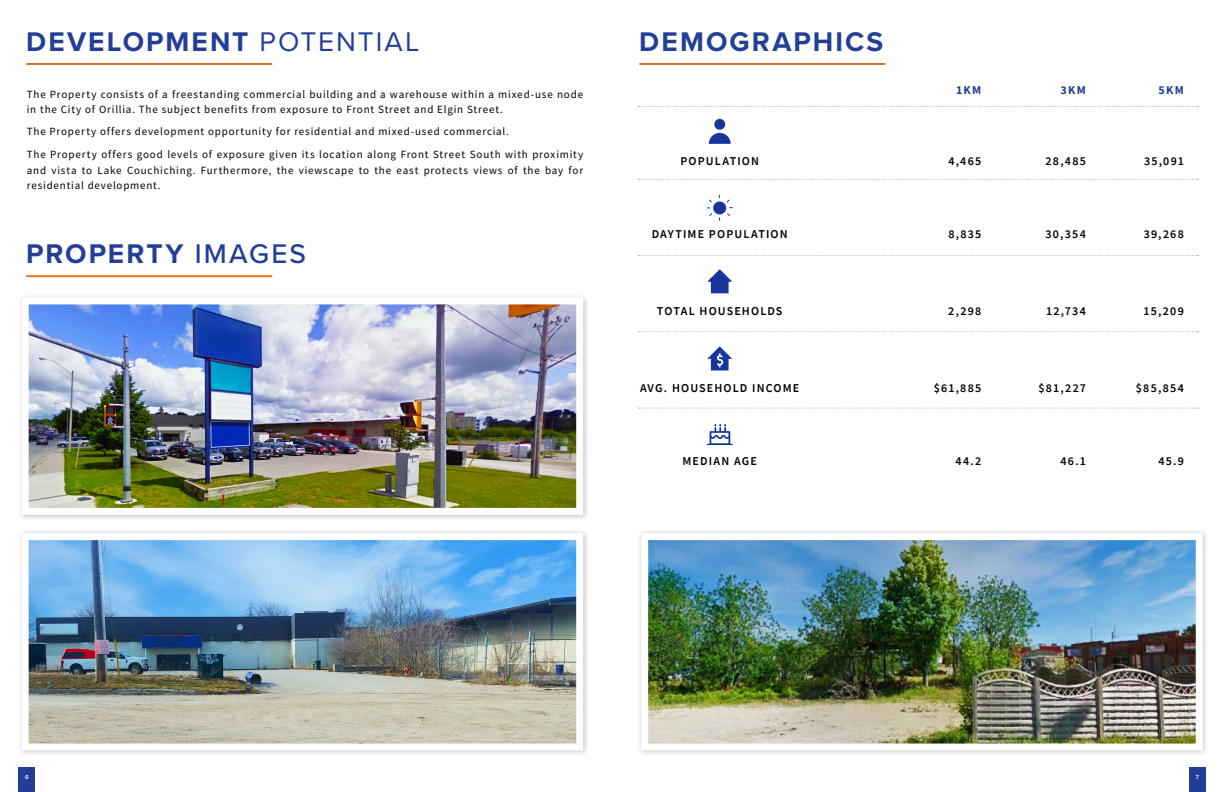
<style>
.page{position:relative;width:1224px;height:792px;background:#fff}
.page>*{position:absolute;margin:0;border:0;box-sizing:border-box;transform-origin:0 0}
.t1{font:700 28px "Proxima Nova";letter-spacing:.075em;color:#233e99}
.t2{font:700 28px "Proxima Nova";letter-spacing:.075em;color:#214196}
.t3{font:600 12px "Source Sans Pro";letter-spacing:.095em;color:#000}
.t4{font:700 12px "Source Sans Pro";letter-spacing:.105em;color:#233e99}
.t5{font:11px/15px "Source Sans Pro";letter-spacing:.075em;color:#000}
.t6{font:500 6px "Roc Grotesk";color:#fff}
.s1{font-weight:400}
.s2{font-weight:500}
</style>
<div class="page">
<div style="left:1189px;top:767px;width:17px;height:25px;background:#233e99"></div>
<div style="left:19px;top:767px;width:16px;height:25px;background:#233e99"></div>
<hr style="left:26px;top:275px;width:246px;height:2px;background:#e66e25">
<hr style="left:639px;top:63px;width:246px;height:2px;background:#e66e25">
<div style="left:17px;top:293px;width:573px;height:228px;background:#000;opacity:.23"></div>
<img style="left:30px;top:305px;width:545px;height:202px">
<div style="left:22px;top:297px;width:561px;height:218px;border:7px solid #fff"></div>
<div style="left:17px;top:529px;width:573px;height:228px;background:#000;opacity:.23"></div>
<img style="left:30px;top:541px;width:545px;height:202px">
<div style="left:22px;top:533px;width:561px;height:218px;border:7px solid #fff"></div>
<div style="left:637px;top:529px;width:572px;height:228px;background:#000;opacity:.23"></div>
<img style="left:649px;top:541px;width:546px;height:202px">
<div style="left:641px;top:533px;width:562px;height:218px;border:7px solid #fff"></div>
<hr style="left:26px;top:63px;width:246px;height:2px;background:#e66e25">
<svg style="left:709px;top:119px;width:22px;height:25px"></svg>
<svg style="left:706px;top:194px;width:27px;height:27px"></svg>
<svg style="left:707px;top:346px;width:25px;height:25px"></svg>
<svg style="left:707px;top:424px;width:26px;height:21px"></svg>
<svg style="left:707px;top:269px;width:25px;height:24px"></svg>
<hr style="left:711px;top:278px;width:18px;height:4px;background:#16369e">
<svg style="left:638px;top:179px;width:561px;height:1px"></svg>
<svg style="left:638px;top:106px;width:561px;height:1px"></svg>
<svg style="left:638px;top:255px;width:561px;height:1px"></svg>
<svg style="left:638px;top:331px;width:561px;height:1px"></svg>
<svg style="left:638px;top:408px;width:561px;height:1px"></svg>
<p class="t1" style="left:26px;top:21px;width:395px">DEVELOPMENT <span class="s1">POTENTIAL</span></p>
<p class="t2" style="left:639px;top:21px;width:246px">DEMOGRAPHICS</p>
<p class="t5" style="left:27px;top:87px;width:558px">The Property consists of a freestanding commercial building and a warehouse within a mixed-use node in the City of Orillia. The subject benefits from exposure to Front Street and Elgin Street.</p>
<p class="t5" style="left:27px;top:124px;width:484px">The Property offers development opportunity for residential and mixed-used commercial.</p>
<p class="t5" style="left:27px;top:146px;width:558px;line-height:16px">The Property offers good levels of exposure given its location along Front Street South with proximity and vista to Lake Couchiching. Furthermore, the viewscape to the east protects views of the bay for</p>
<p class="t5" style="left:27px;top:178px;width:135px">residential development.</p>
<p class="t3" style="left:680px;top:153px;width:80px">POPULATION</p>
<p class="t4" style="left:956px;top:82px;width:27px">1KM</p>
<p class="t4" style="left:1061px;top:82px;width:27px">3KM</p>
<p class="t4" style="left:1158px;top:82px;width:27px">5KM</p>
<p class="t3" style="left:949px;top:153px;width:34px">4,465</p>
<p class="t3" style="left:1046px;top:153px;width:42px">28,485</p>
<p class="t3" style="left:1144px;top:153px;width:41px">35,091</p>
<p class="t3" style="left:652px;top:226px;width:137px">DAYTIME POPULATION</p>
<p class="t3" style="left:948px;top:226px;width:35px">8,835</p>
<p class="t3" style="left:1046px;top:226px;width:42px">30,354</p>
<p class="t3" style="left:1144px;top:226px;width:42px">39,268</p>
<p class="t1" style="left:26px;top:233px;width:281px">PROPERTY <span class="s2">IMAGES</span></p>
<p class="t3" style="left:657px;top:304px;width:127px">TOTAL HOUSEHOLDS</p>
<p class="t3" style="left:948px;top:303px;width:35px">2,298</p>
<p class="t3" style="left:1046px;top:303px;width:41px">12,734</p>
<p class="t3" style="left:1143px;top:303px;width:42px">15,209</p>
<p class="t3" style="left:640px;top:380px;width:161px">AVG. HOUSEHOLD INCOME</p>
<p class="t3" style="left:934px;top:380px;width:49px">$61,885</p>
<p class="t3" style="left:1039px;top:380px;width:49px">$81,227</p>
<p class="t3" style="left:1136px;top:380px;width:49px">$85,854</p>
<p class="t3" style="left:682px;top:453px;width:76px">MEDIAN AGE</p>
<p class="t3" style="left:956px;top:453px;width:27px">44.2</p>
<p class="t3" style="left:1060px;top:453px;width:27px">46.1</p>
<p class="t3" style="left:1159px;top:453px;width:27px">45.9</p>
<p class="t6" style="left:25px;top:773px;width:5px">6</p>
<p class="t6" style="left:1196px;top:773px;width:5px">7</p>
</div>
